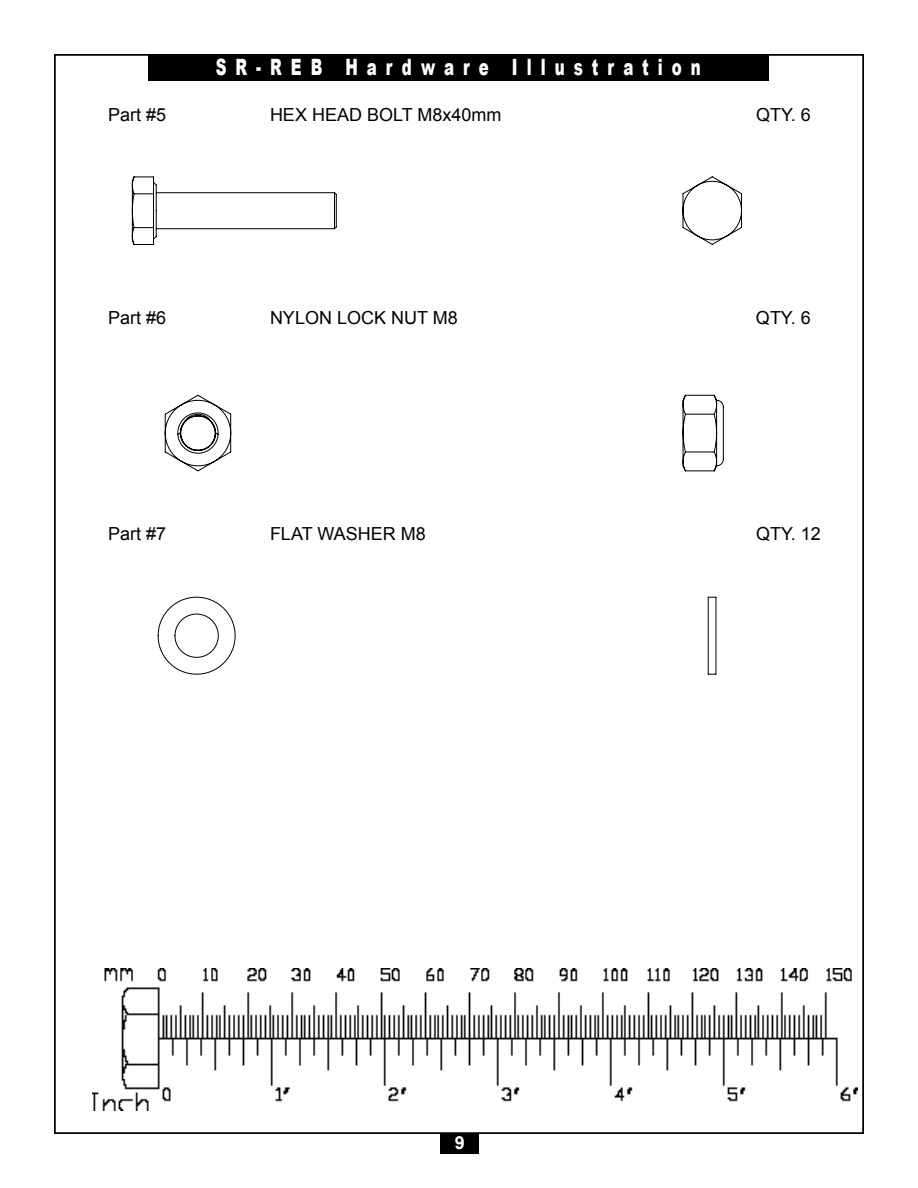
<style>
.page{position:relative;width:918px;height:1188px;background:#fff}
.page>*{position:absolute;margin:0;border:0;box-sizing:border-box;transform-origin:0 0}
.t1{font:900 22.5px "Arial";letter-spacing:.6em;color:#fff;scale:.67 1}
.t2{font:18px "Arial";color:#000101}
.t3{font:700 18px "Arial";color:#fff}
</style>
<div class="page">
<div style="left:440px;top:1134px;width:38px;height:19px;background:#000"></div>
<div style="left:148px;top:54px;width:621px;height:26px;background:#000"></div>
<img style="left:92px;top:969px;width:766px;height:141px">
<svg style="left:132px;top:176px;width:205px;height:69px"></svg>
<svg style="left:682px;top:176px;width:60px;height:69px"></svg>
<svg style="left:158px;top:597px;width:77px;height:77px"></svg>
<hr style="left:716px;top:597px;width:1px;height:77px;background:#000">
<hr style="left:708px;top:597px;width:1px;height:77px;background:#000">
<svg style="left:683px;top:395px;width:41px;height:76px"></svg>
<svg style="left:165px;top:395px;width:66px;height:76px"></svg>
<p class="t1" style="left:216px;top:51px;width:726px">SR-REB Hardware Illustration</p>
<p class="t2" style="left:108px;top:103px;width:60px">Part #5</p>
<p class="t2" style="left:270px;top:103px;width:233px">HEX HEAD BOLT M8x40mm</p>
<p class="t2" style="left:756px;top:103px;width:56px">QTY. 6</p>
<p class="t2" style="left:108px;top:306px;width:60px">Part #6</p>
<p class="t2" style="left:270px;top:306px;width:189px">NYLON LOCK NUT M8</p>
<p class="t2" style="left:756px;top:306px;width:56px">QTY. 6</p>
<p class="t2" style="left:108px;top:522px;width:60px">Part #7</p>
<p class="t2" style="left:270px;top:522px;width:157px">FLAT WASHER M8</p>
<p class="t2" style="left:756px;top:522px;width:66px">QTY. 12</p>
<p class="t3" style="left:450px;top:1131px;width:22px">459</p>
</div>
